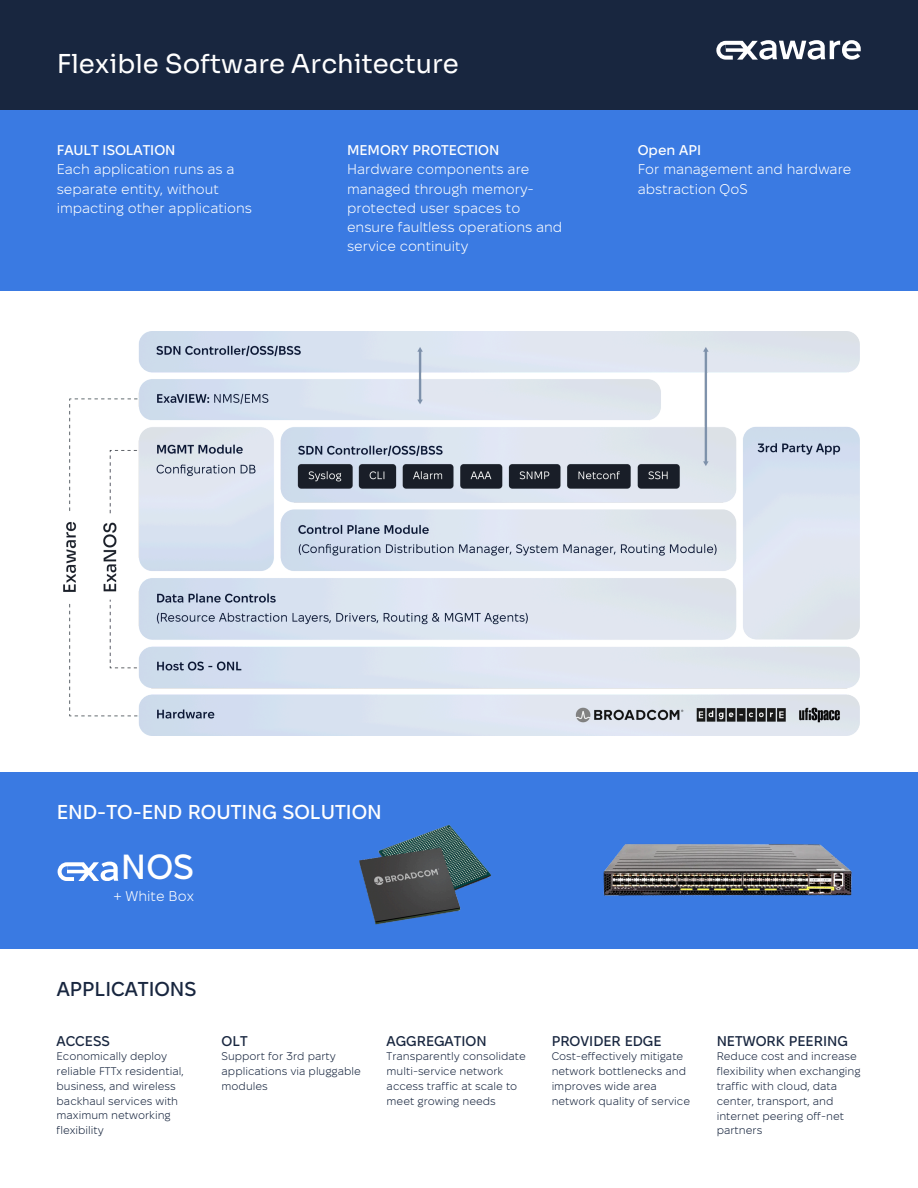
<style>
.page{position:relative;width:918px;height:1188px;background:#fff}
.page>*{position:absolute;margin:0;border:0;box-sizing:border-box;transform-origin:0 0}
.t1{font:500 34.8px "Fixel Display";color:#fff}
.t2{font:26.1px "Sora";color:#fff}
.t3{font:500 20.1px "Fixel Display";color:#fff}
.t4{font:500 20.1px "Fixel Display";color:#18263f}
.t5{font:300 14.1px/19.2px "Fixel Display";color:#fff}
.t6{font:500 14.1px "Fixel Display";color:#18263f}
.t7{font:500 14.1px "Fixel Display";color:#fff}
.t8{font:300 11.1px/14.7px "Fixel Display";color:#18263f}
</style>
<div class="page">
<div style="left:0;top:0;width:918px;height:111px;background:#18263f"></div>
<svg style="left:716px;top:40px;width:145px;height:19px"></svg>
<div style="left:0;top:111px;width:918px;height:180px;background:#3a7ae2"></div>
<div style="left:0;top:773px;width:918px;height:175px;background:#3a7ae2"></div>
<img style="left:347px;top:802px;width:153px;height:147px">
<img style="left:588px;top:784px;width:282px;height:165px">
<svg style="left:58px;top:862px;width:60px;height:19px"></svg>
<img style="left:63px;top:332px;width:796px;height:404px">
<p class="t2" style="left:57px;top:48px;width:404px">Flexible Software Architecture</p>
<p class="t7" style="left:57px;top:143px;width:120px">FAULT ISOLATION</p>
<p class="t5" style="left:57px;top:160px;width:197px">Each application runs as a separate entity, without impacting other applications</p>
<p class="t7" style="left:347px;top:143px;width:154px">MEMORY PROTECTION</p>
<p class="t5" style="left:347px;top:160px;width:217px">Hardware components are managed through memory&shy;protected user spaces to ensure faultless operations and service continuity</p>
<p class="t7" style="left:638px;top:143px;width:65px">Open API</p>
<p class="t5" style="left:638px;top:160px;width:215px">For management and hardware abstraction QoS</p>
<h3 class="t3" style="left:57px;top:801px;width:327px">END-TO-END ROUTING SOLUTION</h3>
<p class="t1" style="left:121px;top:848px;width:75px">NOS</p>
<p class="t5" style="left:113px;top:887px;width:82px">+ White Box</p>
<h3 class="t4" style="left:57px;top:978px;width:141px">APPLICATIONS</h3>
<p class="t6" style="left:57px;top:1033px;width:55px">ACCESS</p>
<p class="t8" style="left:57px;top:1049px;width:129px">Economically deploy reliable FTTx residential, business, and wireless backhaul services with maximum networking flexibility</p>
<p class="t6" style="left:222px;top:1033px;width:28px">OLT</p>
<p class="t8" style="left:222px;top:1049px;width:141px">Support for 3rd party applications via pluggable modules</p>
<p class="t6" style="left:387px;top:1033px;width:102px">AGGREGATION</p>
<p class="t8" style="left:387px;top:1049px;width:141px">Transparently consolidate multi-service network access traffic at scale to meet growing needs</p>
<p class="t6" style="left:552px;top:1033px;width:111px">PROVIDER EDGE</p>
<h1 class="t8" style="left:552px;top:1049px;width:140px">Cost-effectively mitigate network bottlenecks and improves wide area network quality of service</h1>
<p class="t6" style="left:717px;top:1033px;width:133px">NETWORK PEERING</p>
<p class="t8" style="left:717px;top:1049px;width:145px">Reduce cost and increase flexibility when exchanging traffic with cloud, data center, transport, and internet peering off-net partners</p>
</div>
